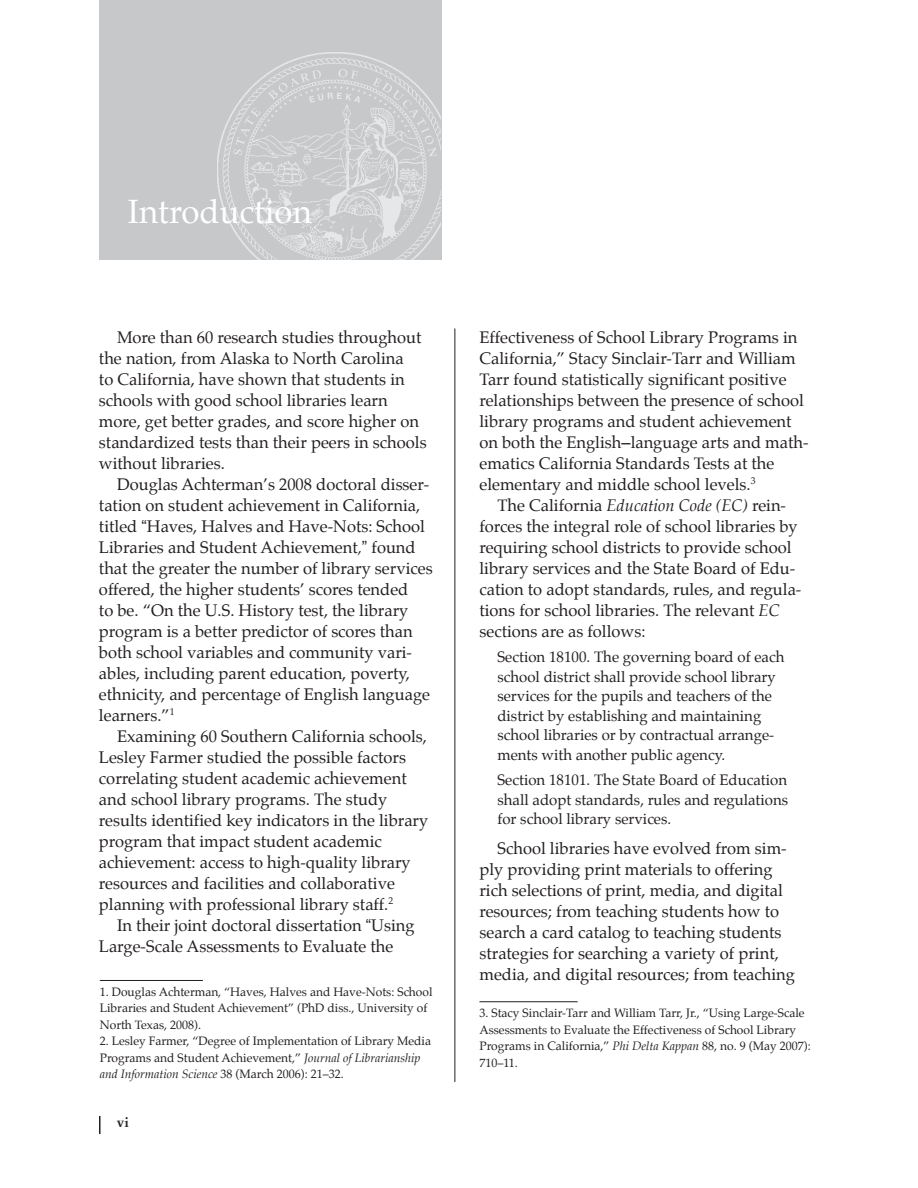
<style>
.page{position:relative;width:918px;height:1188px;background:#fff}
.page>*{position:absolute;margin:0;border:0;box-sizing:border-box;transform-origin:0 0}
.t1{font:33px "Palatino";color:#fff}
.t2{font:16.5px/21px "Palatino";color:#231f20}
.t3{font:15px "Palatino";color:#231f20}
.t4{font:700 13.5px "Palatino";color:#231f20}
.t5{font:12px/16.5px "Palatino";color:#231f20}
.s1{font-family:"Arial"}
.s2{font-style:italic}
</style>
<div class="page">
<svg style="left:99px;top:1116px;width:1px;height:18px"></svg>
<hr style="left:454px;top:328px;width:1px;height:754px;background:#231f20">
<hr style="left:100px;top:980px;width:103px;height:1px;background:#231f20">
<hr style="left:479px;top:1001px;width:99px;height:1px;background:#231f20">
<div style="left:99px;top:0;width:342px;height:259px;background:#c7c8ca"></div>
<img style="left:217px;top:53px;width:224px;height:206px">
<p class="t1" style="left:128px;top:184px;width:185px">Introduction</p>
<p class="t2" style="left:99px;top:327px;width:329px;text-indent:18px">More than 60 research studies throughout the nation, from Alaska to North Carolina<br>to California, have shown that students in schools with good school libraries learn more, get better grades, and score higher on standardized tests than their peers in schools without libraries.</p>
<p class="t2" style="left:99px;top:474px;width:335px;text-indent:18px">Douglas Achterman’s 2008 doctoral disser&shy;tation on student achievement in California, titled <span class="s1">“</span>Haves, Halves and Have-Nots: School Libraries and Student Achievement<span class="s2">,</span><span class="s1">”</span> found that the greater the number of library services offered, the higher students’ scores tended<br>to be. “On the U.S. History test, the library program is a better predictor of scores than both school variables and community vari&shy;ables, including parent education, poverty, ethnicity, and percentage of English language learners.”<sup>1</sup></p>
<p class="t2" style="left:99px;top:726px;width:331px;text-indent:18px">Examining 60 Southern California schools, Lesley Farmer studied the possible factors correlating student academic achievement and school library programs. The study results identified key indicators in the library program that impact student academic achievement: access to high-quality library resources and facilities and collaborative planning with professional library staff.<sup>2</sup></p>
<p class="t2" style="left:99px;top:915px;width:317px;text-indent:18px">In their joint doctoral dissertation <span class="s1">“</span>Using<br>Large-Scale Assessments to Evaluate the</p>
<p class="t5" style="left:100px;top:983px;width:334px">1. Douglas Achterman, “Haves, Halves and Have-Nots: School<br>Libraries and Student Achievement” (PhD diss., University of<br>North Texas, 2008).</p>
<p class="t5" style="left:100px;top:1033px;width:333px">2. Lesley Farmer, “Degree of Implementation of Library Media<br>Programs and Student Achievement,” <span class="s2">Journal of Librarianship and Information Science</span> 38 (March 2006): 21–32.</p>
<p class="t4" style="left:117px;top:1111px;width:14px">vi</p>
<p class="t2" style="left:479px;top:326px;width:331px">Effectiveness of School Library Programs in California,” Stacy Sinclair-Tarr and William Tarr found statistically significant positive relationships between the presence of school library programs and student achievement on both the English<span class="s1">–</span>language arts and math&shy;ematics California Standards Tests at the elementary and middle school levels.<sup>3</sup></p>
<p class="t2" style="left:479px;top:494px;width:324px;text-indent:18px">The California <span class="s2">Education Code (EC)</span> rein&shy;forces the integral role of school libraries by requiring school districts to provide school library services and the State Board of Edu&shy;cation to adopt standards, rules, and regula&shy;tions for school libraries. The relevant <span class="s2">EC </span>sections are as follows:</p>
<p class="t3" style="left:497px;top:645px;width:289px">Section 18100. The governing board of each</p>
<p class="t3" style="left:497px;top:664px;width:280px">school district shall provide school library</p>
<p class="t3" style="left:497px;top:684px;width:276px">services for the pupils and teachers of the</p>
<p class="t3" style="left:497px;top:703px;width:265px">district by establishing and maintaining</p>
<p class="t3" style="left:497px;top:723px;width:278px">school libraries or by contractual arrange-</p>
<p class="t3" style="left:497px;top:742px;width:229px">ments with another public agency.</p>
<p class="t3" style="left:497px;top:768px;width:291px">Section 18101. The State Board of Education</p>
<p class="t3" style="left:497px;top:787px;width:292px">shall adopt standards, rules and regulations</p>
<p class="t3" style="left:497px;top:807px;width:175px">for school library services.</p>
<p class="t2" style="left:479px;top:838px;width:317px;text-indent:18px">School libraries have evolved from sim&shy;ply providing print materials to offering rich selections of print, media, and digital resources; from teaching students how to search a card catalog to teaching students strategies for searching a variety of print, media, and digital resources; from teaching</p>
<p class="t5" style="left:479px;top:1005px;width:333px">3. Stacy Sinclair-Tarr and William Tarr, Jr., “Using Large-Scale Assessments to Evaluate the Effectiveness of School Library Programs in California,” <span class="s2">Phi Delta Kappan</span> 88, no. 9 (May 2007):<br>710–11.</p>
</div>
